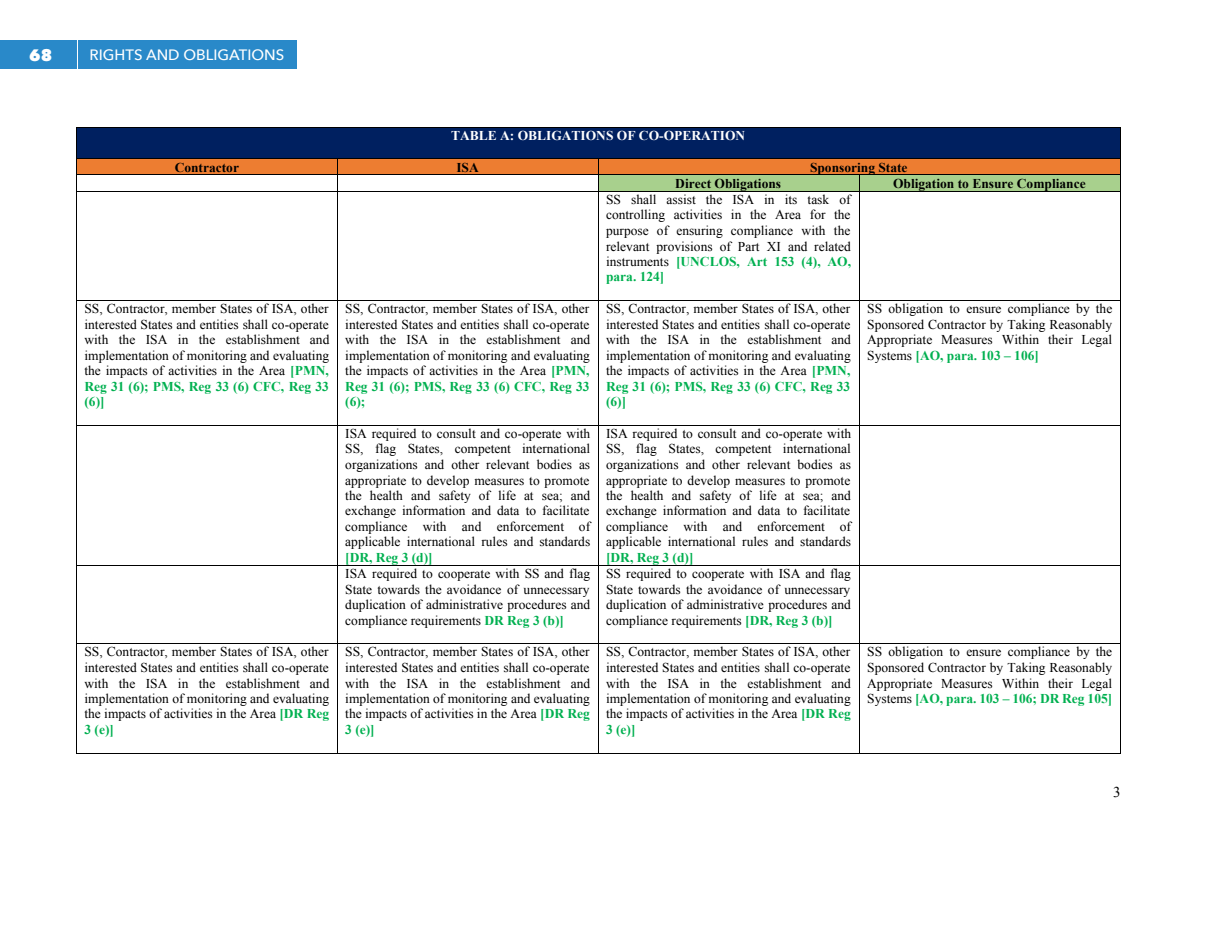
<style>
.page{position:relative;width:1215px;height:932px;background:#fff}
.page>*{position:absolute;margin:0;border:0;box-sizing:border-box;transform-origin:0 0}
.t1{font:800 16.5px "Avenir Next";color:#fff}
.t2{font:500 15px "Avenir Next";color:#fff}
.t3{font:15px "Times New Roman";color:#000}
.t4{font:13.5px/15.5px "Times New Roman";color:#000;text-align:justify}
.t5{font:700 13.5px "Times New Roman";color:#000}
.t6{font:700 13.5px "Times New Roman";color:#fff}
.s1{font-weight:700;color:#00b050}
</style>
<div class="page">
<div style="left:0;top:40px;width:297px;height:28px;background:#2989c9"></div>
<hr style="left:77px;top:17px;width:1px;height:77px;background:#fff">
<div style="left:84px;top:128px;width:1028px;height:15px;background:#002060"></div>
<div style="left:84px;top:143px;width:1028px;height:15px;background:#002060"></div>
<hr style="left:76px;top:128px;width:1px;height:30px;background:#000">
<hr style="left:1120px;top:128px;width:1px;height:30px;background:#000">
<div style="left:77px;top:159px;width:260px;height:15px;background:#ed7d31"></div>
<div style="left:337px;top:159px;width:261px;height:15px;background:#ed7d31"></div>
<div style="left:599px;top:159px;width:521px;height:15px;background:#ed7d31"></div>
<hr style="left:77px;top:158px;width:260px;height:1px;background:#000">
<hr style="left:337px;top:158px;width:261px;height:1px;background:#000">
<hr style="left:599px;top:158px;width:521px;height:1px;background:#000">
<div style="left:599px;top:175px;width:260px;height:16px;background:#a8d08d"></div>
<div style="left:859px;top:175px;width:261px;height:16px;background:#a8d08d"></div>
<hr style="left:77px;top:174px;width:260px;height:1px;background:#000">
<hr style="left:337px;top:174px;width:261px;height:1px;background:#000">
<hr style="left:599px;top:174px;width:260px;height:1px;background:#000">
<hr style="left:859px;top:174px;width:261px;height:1px;background:#000">
<svg style="left:76px;top:158px;width:1px;height:33px"></svg>
<hr style="left:77px;top:191px;width:260px;height:1px;background:#000">
<svg style="left:337px;top:159px;width:1px;height:32px"></svg>
<hr style="left:337px;top:191px;width:261px;height:1px;background:#000">
<svg style="left:598px;top:158px;width:1px;height:33px"></svg>
<hr style="left:599px;top:191px;width:260px;height:1px;background:#000">
<svg style="left:859px;top:175px;width:1px;height:16px"></svg>
<hr style="left:859px;top:191px;width:261px;height:1px;background:#000">
<svg style="left:1120px;top:158px;width:1px;height:33px"></svg>
<hr style="left:76px;top:191px;width:1px;height:109px;background:#000">
<hr style="left:337px;top:191px;width:1px;height:109px;background:#000">
<hr style="left:598px;top:191px;width:1px;height:109px;background:#000">
<hr style="left:859px;top:191px;width:1px;height:109px;background:#000">
<hr style="left:1120px;top:191px;width:1px;height:109px;background:#000">
<hr style="left:77px;top:300px;width:260px;height:1px;background:#000">
<hr style="left:337px;top:300px;width:261px;height:1px;background:#000">
<hr style="left:599px;top:300px;width:260px;height:1px;background:#000">
<hr style="left:859px;top:300px;width:261px;height:1px;background:#000">
<hr style="left:76px;top:301px;width:1px;height:123px;background:#000">
<hr style="left:337px;top:301px;width:1px;height:123px;background:#000">
<hr style="left:598px;top:301px;width:1px;height:123px;background:#000">
<hr style="left:859px;top:301px;width:1px;height:123px;background:#000">
<hr style="left:1120px;top:301px;width:1px;height:123px;background:#000">
<hr style="left:77px;top:424px;width:260px;height:1px;background:#000">
<hr style="left:337px;top:424px;width:261px;height:1px;background:#000">
<hr style="left:599px;top:424px;width:260px;height:1px;background:#000">
<hr style="left:859px;top:424px;width:261px;height:1px;background:#000">
<hr style="left:76px;top:425px;width:1px;height:140px;background:#000">
<hr style="left:337px;top:425px;width:1px;height:140px;background:#000">
<hr style="left:598px;top:425px;width:1px;height:140px;background:#000">
<hr style="left:859px;top:425px;width:1px;height:140px;background:#000">
<hr style="left:1120px;top:425px;width:1px;height:140px;background:#000">
<hr style="left:77px;top:565px;width:260px;height:1px;background:#000">
<hr style="left:337px;top:565px;width:261px;height:1px;background:#000">
<hr style="left:599px;top:565px;width:260px;height:1px;background:#000">
<hr style="left:859px;top:565px;width:261px;height:1px;background:#000">
<hr style="left:76px;top:566px;width:1px;height:77px;background:#000">
<hr style="left:337px;top:566px;width:1px;height:77px;background:#000">
<hr style="left:598px;top:566px;width:1px;height:77px;background:#000">
<hr style="left:859px;top:566px;width:1px;height:77px;background:#000">
<hr style="left:1120px;top:566px;width:1px;height:77px;background:#000">
<hr style="left:77px;top:643px;width:260px;height:1px;background:#000">
<hr style="left:337px;top:643px;width:261px;height:1px;background:#000">
<hr style="left:599px;top:643px;width:260px;height:1px;background:#000">
<hr style="left:859px;top:643px;width:261px;height:1px;background:#000">
<hr style="left:76px;top:644px;width:1px;height:108px;background:#000">
<hr style="left:77px;top:752px;width:260px;height:1px;background:#000">
<hr style="left:337px;top:644px;width:1px;height:108px;background:#000">
<hr style="left:337px;top:752px;width:261px;height:1px;background:#000">
<hr style="left:598px;top:644px;width:1px;height:108px;background:#000">
<hr style="left:599px;top:752px;width:260px;height:1px;background:#000">
<hr style="left:859px;top:644px;width:1px;height:108px;background:#000">
<hr style="left:859px;top:752px;width:261px;height:1px;background:#000">
<hr style="left:1120px;top:644px;width:1px;height:108px;background:#000">
<p class="t1" style="left:29px;top:45px;width:25px">68</p>
<p class="t2" style="left:90px;top:42px;width:196px">RIGHTS AND OBLIGATIONS</p>
<p class="t6" style="left:451px;top:126px;width:296px">TABLE A: OBLIGATIONS OF CO-OPERATION</p>
<p class="t5" style="left:175px;top:158px;width:66px">Contractor</p>
<p class="t5" style="left:456px;top:158px;width:24px">ISA</p>
<p class="t5" style="left:810px;top:158px;width:99px">Sponsoring State</p>
<p class="t5" style="left:675px;top:174px;width:107px">Direct Obligations</p>
<p class="t5" style="left:893px;top:174px;width:194px">Obligation to Ensure Compliance</p>
<p class="t4" style="left:606px;top:191px;width:247px">SS shall assist the ISA in its task of controlling activities in the Area for the purpose of ensuring compliance with the relevant provisions of Part XI and related instruments <span class="s1">[UNCLOS, Art 153 (4), AO, para. 124]</span></p>
<p class="t4" style="left:84px;top:300px;width:246px">SS, Contractor, member States of ISA, other interested States and entities shall co-operate with the ISA in the establishment and implementation of monitoring and evaluating the impacts of activities in the Area <span class="s1">[PMN, Reg 31 (6); PMS, Reg 33 (6) CFC, Reg 33 (6)]</span></p>
<p class="t4" style="left:345px;top:300px;width:246px">SS, Contractor, member States of ISA, other interested States and entities shall co-operate with the ISA in the establishment and implementation of monitoring and evaluating the impacts of activities in the Area <span class="s1">[PMN, Reg 31 (6); PMS, Reg 33 (6) CFC, Reg 33 (6);</span></p>
<p class="t4" style="left:606px;top:300px;width:246px">SS, Contractor, member States of ISA, other interested States and entities shall co-operate with the ISA in the establishment and implementation of monitoring and evaluating the impacts of activities in the Area <span class="s1">[PMN, Reg 31 (6); PMS, Reg 33 (6) CFC, Reg 33 (6)]</span></p>
<p class="t4" style="left:867px;top:300px;width:247px">SS obligation to ensure compliance by the Sponsored Contractor by Taking Reasonably Appropriate Measures Within their Legal Systems <span class="s1">[AO, para. 103 – 106]</span></p>
<p class="t4" style="left:345px;top:425px;width:247px">ISA required to consult and co-operate with SS, flag States, competent international organizations and other relevant bodies as appropriate to develop measures to promote the health and safety of life at sea; and exchange information and data to facilitate compliance with and enforcement of applicable international rules and standards <span class="s1">[DR, Reg 3 (d)]</span></p>
<p class="t4" style="left:606px;top:425px;width:247px">ISA required to consult and co-operate with SS, flag States, competent international organizations and other relevant bodies as appropriate to develop measures to promote the health and safety of life at sea; and exchange information and data to facilitate compliance with and enforcement of applicable international rules and standards <span class="s1">[DR, Reg 3 (d)]</span></p>
<p class="t4" style="left:345px;top:565px;width:246px">ISA required to cooperate with SS and flag State towards the avoidance of unnecessary duplication of administrative procedures and compliance requirements <span class="s1">DR Reg 3 (b)]</span></p>
<p class="t4" style="left:606px;top:565px;width:246px">SS required to cooperate with ISA and flag State towards the avoidance of unnecessary duplication of administrative procedures and compliance requirements <span class="s1">[DR, Reg 3 (b)]</span></p>
<p class="t4" style="left:84px;top:644px;width:246px">SS, Contractor, member States of ISA, other interested States and entities shall co-operate with the ISA in the establishment and implementation of monitoring and evaluating the impacts of activities in the Area <span class="s1">[DR Reg 3 (e)]</span></p>
<p class="t4" style="left:345px;top:644px;width:246px">SS, Contractor, member States of ISA, other interested States and entities shall co-operate with the ISA in the establishment and implementation of monitoring and evaluating the impacts of activities in the Area <span class="s1">[DR Reg 3 (e)]</span></p>
<p class="t4" style="left:606px;top:644px;width:246px">SS, Contractor, member States of ISA, other interested States and entities shall co-operate with the ISA in the establishment and implementation of monitoring and evaluating the impacts of activities in the Area <span class="s1">[DR Reg 3 (e)]</span></p>
<p class="t4" style="left:867px;top:644px;width:247px">SS obligation to ensure compliance by the Sponsored Contractor by Taking Reasonably Appropriate Measures Within their Legal Systems <span class="s1">[AO, para. 103 – 106; DR Reg 105]</span></p>
<p class="t3" style="left:1113px;top:781px;width:9px">3</p>
</div>
